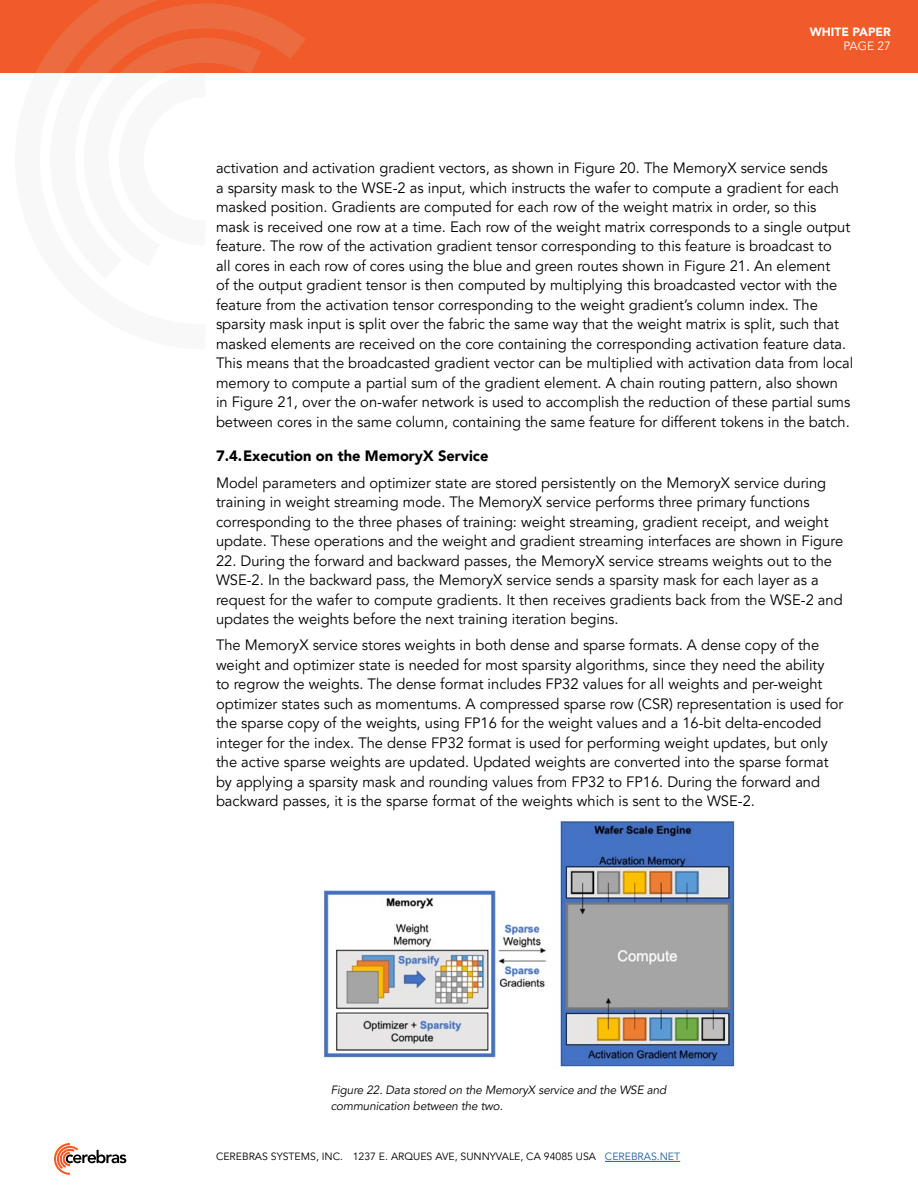
<style>
.page{position:relative;width:918px;height:1188px;background:#fff}
.page>*{position:absolute;margin:0;border:0;box-sizing:border-box;transform-origin:0 0}
.t1{font:15px/19.5px "Avenir LT Pro";color:#000}
.t2{font:900 15px "Avenir LT Pro";color:#000}
.t3{font:italic 12px/16.5px "Avenir LT Pro";letter-spacing:-.01em;color:#000}
.t4{font:900 12px "Avenir LT Pro";color:#fff}
.t5{font:12px "Avenir LT Pro";color:#fff}
.t6{font:10.5px "Avenir LT Pro";color:#000}
.s1{color:#215e9e}
</style>
<div class="page">
<div style="left:0;top:0;width:918px;height:73px;background:#f15a29"></div>
<svg style="left:45px;top:0;width:261px;height:73px"></svg>
<svg style="left:81px;top:21px;width:208px;height:52px"></svg>
<svg style="left:106px;top:60px;width:139px;height:13px"></svg>
<svg style="left:54px;top:1143px;width:72px;height:32px"></svg>
<hr style="left:605px;top:1161px;width:75px;height:1px;background:#215e9e">
<img style="left:323px;top:820px;width:412px;height:247px">
<p class="t4" style="left:810px;top:24px;width:83px">WHITE PAPER</p>
<p class="t5" style="left:844px;top:39px;width:49px">PAGE 27</p>
<p class="t1" style="left:216px;top:159px;width:639px">activation and activation gradient vectors, as shown in Figure 20. The MemoryX service sends<br>a sparsity mask to the WSE-2 as input, which instructs the wafer to compute a gradient for each masked position. Gradients are computed for each row of the weight matrix in order, so this mask is received one row at a time. Each row of the weight matrix corresponds to a single output feature. The row of the activation gradient tensor corresponding to this feature is broadcast to<br>all cores in each row of cores using the blue and green routes shown in Figure 21. An element<br>of the output gradient tensor is then computed by multiplying this broadcasted vector with the feature from the activation tensor corresponding to the weight gradient’s column index. The sparsity mask input is split over the fabric the same way that the weight matrix is split, such that masked elements are received on the core containing the corresponding activation feature data.<br>This means that the broadcasted gradient vector can be multiplied with activation data from local memory to compute a partial sum of the gradient element. A chain routing pattern, also shown in Figure 21, over the on-wafer network is used to accomplish the reduction of these partial sums between cores in the same column, containing the same feature for different tokens in the batch.</p>
<p class="t2" style="left:216px;top:447px;width:274px">7.4.Execution on the MemoryX Service</p>
<p class="t1" style="left:216px;top:473px;width:629px">Model parameters and optimizer state are stored persistently on the MemoryX service during training in weight streaming mode. The MemoryX service performs three primary functions corresponding to the three phases of training: weight streaming, gradient receipt, and weight update. These operations and the weight and gradient streaming interfaces are shown in Figure</p>
<p class="t1" style="left:216px;top:551px;width:628px">22. During the forward and backward passes, the MemoryX service streams weights out to the WSE-2. In the backward pass, the MemoryX service sends a sparsity mask for each layer as a request for the wafer to compute gradients. It then receives gradients back from the WSE-2 and updates the weights before the next training iteration begins.</p>
<p class="t1" style="left:216px;top:636px;width:629px">The MemoryX service stores weights in both dense and sparse formats. A dense copy of the weight and optimizer state is needed for most sparsity algorithms, since they need the ability<br>to regrow the weights. The dense format includes FP32 values for all weights and per-weight optimizer states such as momentums. A compressed sparse row (CSR) representation is used for the sparse copy of the weights, using FP16 for the weight values and a 16-bit delta-encoded integer for the index. The dense FP32 format is used for performing weight updates, but only the active sparse weights are updated. Updated weights are converted into the sparse format by applying a sparsity mask and rounding values from FP32 to FP16. During the forward and backward passes, it is the sparse format of the weights which is sent to the WSE-2.</p>
<p class="t3" style="left:331px;top:1081px;width:337px">Figure 22. Data stored on the MemoryX service and the WSE and communication between the two.</p>
<p class="t6" style="left:216px;top:1150px;width:466px">CEREBRAS SYSTEMS, INC. 1237 E. ARQUES AVE, SUNNYVALE, CA 94085 USA <span class="s1">CEREBRAS.NET</span></p>
</div>
